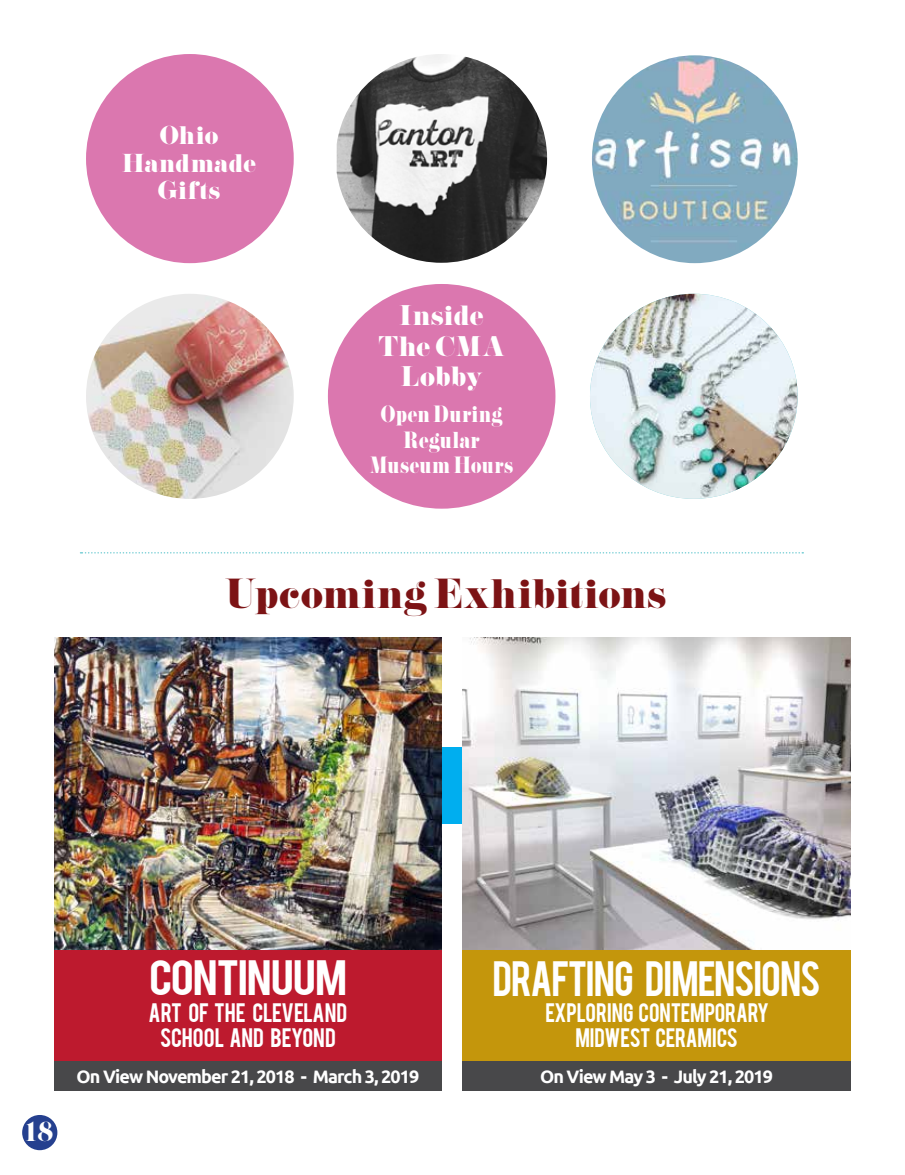
<style>
.page{position:relative;width:905px;height:1175px;background:#fff}
.page>*{position:absolute;margin:0;border:0;box-sizing:border-box;transform-origin:0 0}
.t1{font:39px "Bebas";letter-spacing:-.025em;color:#fff}
.t2{font:39px "Bebas";letter-spacing:-.025em;color:#fff;scale:1.15 1}
.t3{font:37.5px "Pistilli";letter-spacing:-.005em;color:#7c1315}
.t4{font:26.55px "Pistilli";color:#fff}
.t5{font:25.35px/30.5px "Pistilli";letter-spacing:-.015em;color:#fff;text-align:center}
.t6{font:23.1px/27.8px "Pistilli";letter-spacing:-.01em;color:#fff;text-align:center}
.t7{font:21px/25.2px "Bebas";letter-spacing:-.005em;color:#fff;text-align:center}
.t8{font:21px/25.2px "Pistilli";color:#fff;text-align:center;scale:.85 1}
.t9{font:700 18px "Ubuntu";letter-spacing:-.05em;color:#fff}
</style>
<div class="page">
<div style="left:86px;top:54px;width:208px;height:209px;background:#db77af;border-radius:50%"></div>
<div style="left:328px;top:284px;width:227px;height:224px;background:#db77af;border-radius:50%"></div>
<img style="left:590px;top:294px;width:207px;height:205px">
<img style="left:592px;top:55px;width:205px;height:208px">
<img style="left:336px;top:54px;width:211px;height:209px">
<img style="left:86px;top:294px;width:208px;height:205px">
<svg style="left:80px;top:552px;width:723px;height:1px"></svg>
<img style="left:54px;top:638px;width:388px;height:312px">
<div style="left:54px;top:1060px;width:388px;height:30px;background:#48484a"></div>
<div style="left:54px;top:950px;width:388px;height:110px;background:#bd1a2e"></div>
<div style="left:442px;top:747px;width:20px;height:77px;background:#00aeef"></div>
<img style="left:462px;top:638px;width:388px;height:312px">
<div style="left:462px;top:950px;width:388px;height:110px;background:#c4960c"></div>
<div style="left:462px;top:1060px;width:388px;height:30px;background:#48484a"></div>
<div style="left:22px;top:1114px;width:35px;height:36px;background:#25408f;border-radius:50%"></div>
<p class="t6" style="left:122px;top:121px;width:136px">Ohio<br>Handmade<br>Gifts</p>
<p class="t5" style="left:378px;top:300px;width:128px">Inside<br>The CMA<br>Lobby</p>
<p class="t8" style="left:370px;top:401px;width:170px">Open During<br>Regular<br>Museum Hours</p>
<h2 class="t3" style="left:224px;top:570px;width:444px">Upcoming Exhibitions</h2>
<p class="t4" style="left:23px;top:1114px;width:33px">18</p>
<h1 class="t2" style="left:149px;top:949px;width:174px">CONTINUUM</h1>
<p class="t7" style="left:149px;top:998px;width:200px">ART OF THE CLEVELAND<br>SCHOOL AND BEYOND</p>
<p class="t9" style="left:77px;top:1065px;width:344px">On View November 21, 2018 - March 3, 2019</p>
<h1 class="t1" style="left:492px;top:950px;width:330px">DRAFTING DIMENSIONS</h1>
<p class="t7" style="left:545px;top:998px;width:225px">EXPLORING CONTEMPORARY<br>MIDWEST CERAMICS</p>
<p class="t9" style="left:540px;top:1065px;width:234px">On View May 3 - July 21, 2019</p>
</div>
